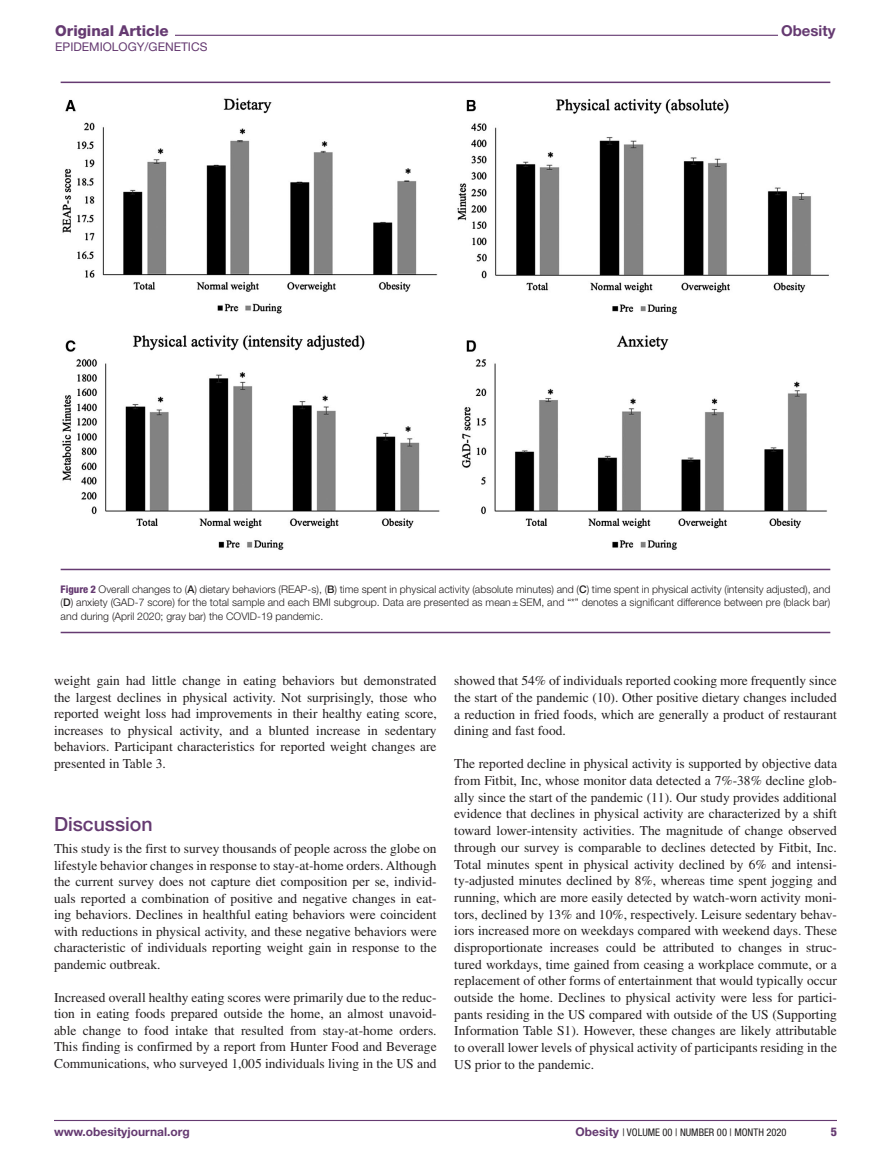
<style>
.page{position:relative;width:891px;height:1175px;background:#fff}
.page>*{position:absolute;margin:0;border:0;box-sizing:border-box;transform-origin:0 0}
.t1{font:500 19.5px "Helvetica Neue LT Std";color:#653a71}
.t2{font:800 15px "Helvetica Neue LT Std";color:#653a71}
.t3{font:700 15px "Helvetica Neue LT Std";color:#653a71}
.t4{font:13.5px/16.6px "Times LT Std";color:#231f20;text-align:justify}
.t5{font:700 12px "Helvetica Neue LT Std";color:#653a71}
.t6{font:12px "Helvetica Neue LT Std";color:#653a71}
.t7{font:800 condensed 12px "Helvetica Neue LT Std";color:#653a71}
.t8{font:300 10.5px/13.5px "Helvetica Neue LT Std";color:#231f20;text-align:justify}
.t9{font:condensed 10.5px "Helvetica Neue LT Std";color:#231f20}
.s1{font-weight:800;font-stretch:condensed;color:#653a71}
.s2{font-weight:500}
.s3{font-weight:700;font-stretch:normal;font-size:12px;color:#653a71}
</style>
<div class="page">
<hr style="left:54px;top:1119px;width:783px;height:2px;background:#653a71">
<hr style="left:97px;top:35px;width:681px;height:1px;background:#653a71">
<div style="left:55px;top:25px;width:120px;height:15px;background:#fff"></div>
<hr style="left:61px;top:568px;width:769px;height:2px;background:#653a71">
<hr style="left:61px;top:631px;width:769px;height:2px;background:#653a71">
<img style="left:62px;top:98px;width:767px;height:452px">
<hr style="left:61px;top:82px;width:769px;height:1px;background:#653a71">
<p class="t2" style="left:55px;top:22px;width:115px">Original Article</p>
<p class="t6" style="left:55px;top:39px;width:154px">EPIDEMIOLOGY/GENETICS</p>
<p class="t3" style="left:781px;top:21px;width:56px">Obesity</p>
<p class="t8" style="left:61px;top:582px;width:771px"><span class="s1">Figure 2</span> Overall changes to (<span class="s2">A</span>) dietary behaviors (REAP-s), (<span class="s2">B</span>) time spent in physical activity (absolute minutes) and (<span class="s2">C</span>) time spent in physical activity (intensity adjusted), and (<span class="s2">D</span>) anxiety (GAD-7 score) for the total sample and each BMI subgroup. Data are presented as mean±SEM, and “*” denotes a significant difference between pre (black bar) and during (April 2020; gray bar) the COVID-19 pandemic.</p>
<p class="t4" style="left:54px;top:672px;width:384px">weight gain had little change in eating behaviors but demonstrated the largest declines in physical activity. Not surprisingly, those who reported weight loss had improvements in their healthy eating score, increases to physical activity, and a blunted increase in sedentary behaviors. Participant characteristics for reported weight changes are presented in Table 3.</p>
<h1 class="t1" style="left:54px;top:812px;width:100px">Discussion</h1>
<p class="t4" style="left:54px;top:840px;width:384px">This study is the first to survey thousands of people across the globe on lifestyle behavior changes in response to stay-at-home orders. Although the current survey does not capture diet composition per se, individ&shy;uals reported a combination of positive and negative changes in eat&shy;ing behaviors. Declines in healthful eating behaviors were coincident with reductions in physical activity, and these negative behaviors were characteristic of individuals reporting weight gain in response to the pandemic outbreak.</p>
<p class="t4" style="left:54px;top:989px;width:384px">Increased overall healthy eating scores were primarily due to the reduc&shy;tion in eating foods prepared outside the home, an almost unavoid&shy;able change to food intake that resulted from stay-at-home orders.<br>This finding is confirmed by a report from Hunter Food and Beverage Communications, who surveyed 1,005 individuals living in the US and</p>
<p class="t4" style="left:454px;top:672px;width:384px">showed that 54% of individuals reported cooking more frequently since the start of the pandemic (10). Other positive dietary changes included a reduction in fried foods, which are generally a product of restaurant dining and fast food.</p>
<p class="t4" style="left:454px;top:755px;width:384px">The reported decline in physical activity is supported by objective data from Fitbit, Inc, whose monitor data detected a 7%-38% decline glob&shy;ally since the start of the pandemic (11). Our study provides additional evidence that declines in physical activity are characterized by a shift toward lower-intensity activities. The magnitude of change observed through our survey is comparable to declines detected by Fitbit, Inc.<br>Total minutes spent in physical activity declined by 6% and intensi&shy;ty-adjusted minutes declined by 8%, whereas time spent jogging and running, which are more easily detected by watch-worn activity moni&shy;tors, declined by 13% and 10%, respectively. Leisure sedentary behav&shy;iors increased more on weekdays compared with weekend days. These disproportionate increases could be attributed to changes in struc&shy;tured workdays, time gained from ceasing a workplace commute, or a replacement of other forms of entertainment that would typically occur outside the home. Declines to physical activity were less for partici&shy;pants residing in the US compared with outside of the US (Supporting Information Table S1). However, these changes are likely attributable to overall lower levels of physical activity of participants residing in the US prior to the pandemic.</p>
<p class="t5" style="left:54px;top:1124px;width:137px">www.obesityjournal.org</p>
<p class="t9" style="left:576px;top:1126px;width:213px"><span class="s3">Obesity</span> | VOLUME 00 | NUMBER 00 | MONTH 2020</p>
<p class="t7" style="left:831px;top:1124px;width:8px">5</p>
</div>
